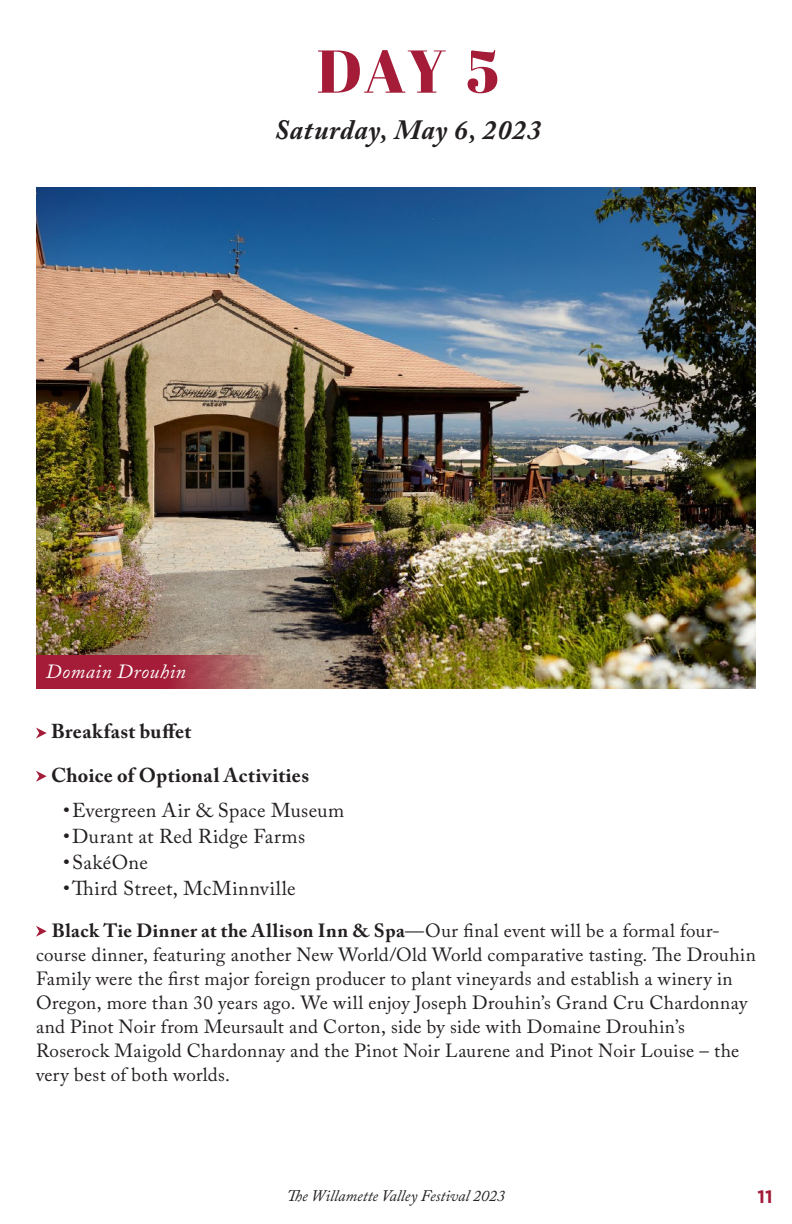
<style>
.page{position:relative;width:792px;height:1224px;background:#fff}
.page>*{position:absolute;margin:0;border:0;box-sizing:border-box;transform-origin:0 0}
.t1{font:60.4px "Abril Fatface";color:#a41c38}
.t2{font:italic 700 27.8px "Adobe Caslon Pro";letter-spacing:.02em;color:#231f20}
.t3{font:20px "Adobe Caslon Pro";letter-spacing:.02em;color:#231f20}
.t4{font:700 20px/43.2px "Adobe Caslon Pro";letter-spacing:.02em;color:#231f20}
.t5{font:italic 20px "Adobe Caslon Pro";letter-spacing:.025em;color:#fff}
.t6{font:19px/24px "Adobe Caslon Pro";letter-spacing:.015em;color:#231f20}
.t7{font:700 18px "Gotham";color:#a41c38}
.t8{font:italic 16px "Adobe Caslon Pro";color:#231f20}
.s1{font-weight:700}
</style>
<div class="page">
<svg style="left:36px;top:728px;width:11px;height:10px"></svg>
<svg style="left:36px;top:771px;width:11px;height:11px"></svg>
<svg style="left:36px;top:926px;width:11px;height:11px"></svg>
<img style="left:36px;top:187px;width:720px;height:501px">
<svg style="left:36px;top:655px;width:243px;height:33px;background:#a63b4b"></svg>
<h1 class="t1" style="left:317px;top:29px;width:184px">DAY 5</h1>
<h2 class="t2" style="left:275px;top:113px;width:268px">Saturday, May 6, 2023</h2>
<p class="t5" style="left:46px;top:659px;width:142px">Domain Drouhin</p>
<p class="t4" style="left:51px;top:710px;width:260px">Breakfast buffet<br>Choice of Optional Activities</p>
<p class="t3" style="left:63px;top:798px;width:283px">•Evergreen Air &amp; Space Museum</p>
<p class="t3" style="left:63px;top:824px;width:244px">•Durant at Red Ridge Farms</p>
<p class="t3" style="left:63px;top:850px;width:86px">•SakéOne</p>
<p class="t3" style="left:63px;top:876px;width:234px">•Third Street, McMinnville</p>
<p class="t6" style="left:36px;top:918px;width:721px;text-indent:16px"><span class="s1">Black Tie Dinner at the Allison Inn &amp; Spa</span>—Our final event will be a formal four&shy;course dinner, featuring another New World/Old World comparative tasting. The Drouhin Family were the first major foreign producer to plant vineyards and establish a winery in Oregon, more than 30 years ago. We will enjoy Joseph Drouhin’s Grand Cru Chardonnay and Pinot Noir from Meursault and Corton, side by side with Domaine Drouhin’s Roserock Maigold Chardonnay and the Pinot Noir Laurene and Pinot Noir Louise – the very best of both worlds.</p>
<p class="t8" style="left:287px;top:1186px;width:220px">The Willamette Valley Festival 2023</p>
<p class="t7" style="left:758px;top:1184px;width:17px">11</p>
</div>
